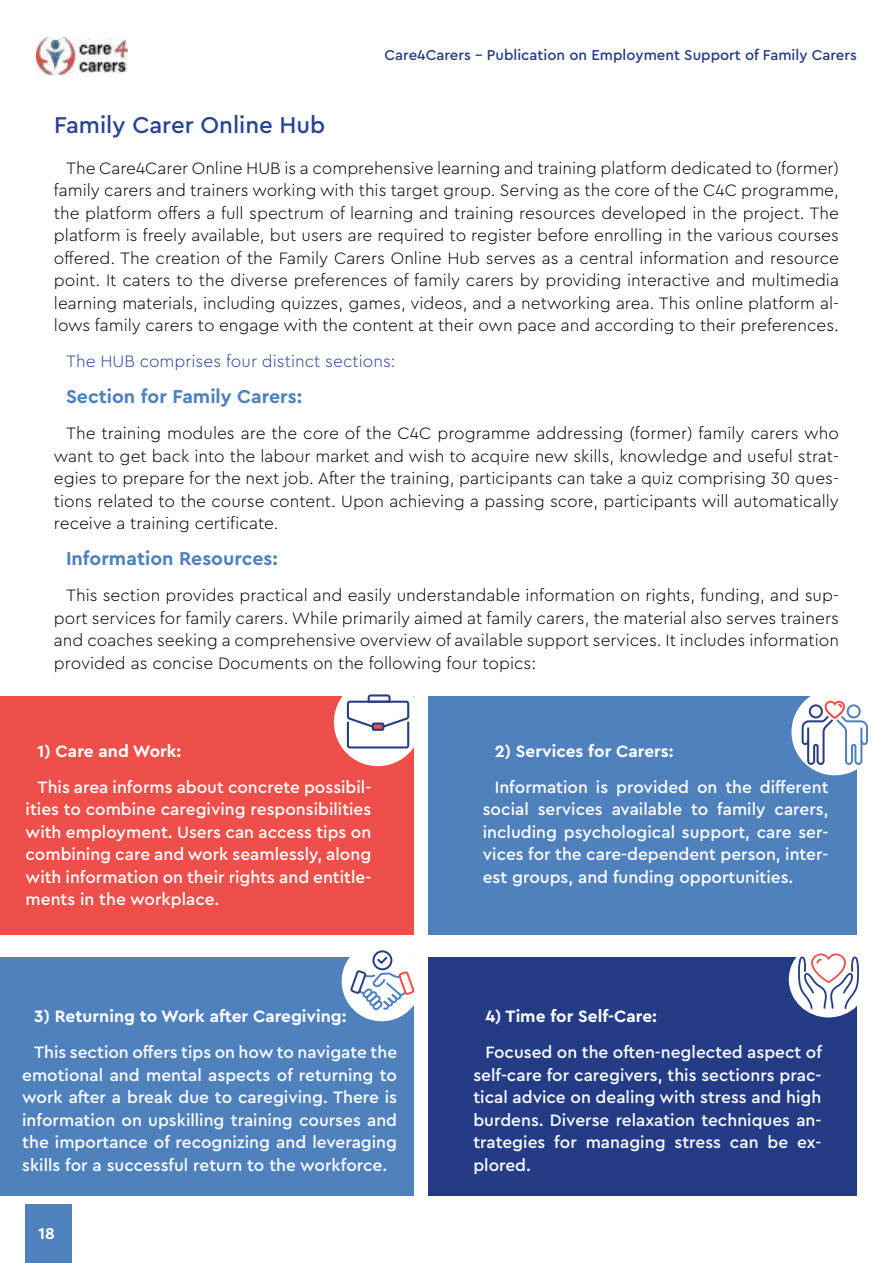
<style>
.page{position:relative;width:893px;height:1263px;background:#fff}
.page>*{position:absolute;margin:0;border:0;box-sizing:border-box;transform-origin:0 0}
.t1{font:500 24px "Cera Pro";color:#284595}
.t2{font:700 19.5px "Cera Pro";color:#4f81bc}
.t3{font:300 17.25px/22.5px "Cera Pro";color:#000;text-align:justify}
.t4{font:500 17.25px/22.5px "Cera Pro";color:#fff;text-align:justify}
.t5{font:700 17.25px "Cera Pro";color:#fff}
.t6{font:300 17.25px "Cera Pro";color:#284595}
.t7{font:700 16.5px "Cera Pro";color:#fff}
.t8{font:500 15px "Cera Pro";color:#263d84}
</style>
<div class="page">
<div style="left:25px;top:1204px;width:47px;height:59px;background:#4f82bc"></div>
<img style="left:36px;top:38px;width:92px;height:36px">
<div style="left:0;top:697px;width:413px;height:238px;background:#ee4f4a"></div>
<div style="left:428px;top:697px;width:428px;height:238px;background:#4f81bc"></div>
<div style="left:428px;top:957px;width:428px;height:239px;background:#243c85"></div>
<div style="left:0;top:957px;width:413px;height:239px;background:#4f81bc"></div>
<div style="left:789px;top:941px;width:79px;height:76px;background:#fff;border-radius:50%"></div>
<svg style="left:798px;top:953px;width:61px;height:56px"></svg>
<div style="left:791px;top:689px;width:87px;height:86px;background:#fff;border-radius:50%"></div>
<svg style="left:802px;top:701px;width:66px;height:64px"></svg>
<div style="left:334px;top:678px;width:88px;height:88px;background:#fff;border-radius:50%"></div>
<svg style="left:347px;top:694px;width:62px;height:54px"></svg>
<div style="left:342px;top:941px;width:80px;height:80px;background:#fff;border-radius:50%"></div>
<svg style="left:350px;top:950px;width:65px;height:60px"></svg>
<p class="t8" style="left:384px;top:45px;width:474px">Care4Carers - Publication on Employment Support of Family Carers</p>
<h1 class="t1" style="left:54px;top:109px;width:273px">Family Carer Online Hub</h1>
<p class="t3" style="left:54px;top:156px;width:786px;text-indent:12px">The Care4Carer Online HUB is a comprehensive learning and training platform dedicated to (former) family carers and trainers working with this target group. Serving as the core of the C4C programme, the platform offers a full spectrum of learning and training resources developed in the project. The platform is freely available, but users are required to register before enrolling in the various courses offered. The creation of the Family Carers Online Hub serves as a central information and resource point. It caters to the diverse preferences of family carers by providing interactive and multimedia learning materials, including quizzes, games, videos, and a networking area. This online platform al&shy;lows family carers to engage with the content at their own pace and according to their preferences.</p>
<p class="t6" style="left:66px;top:350px;width:331px">The HUB comprises four distinct sections:</p>
<p class="t2" style="left:66px;top:384px;width:238px">Section for Family Carers:</p>
<p class="t3" style="left:54px;top:421px;width:787px;text-indent:12px">The training modules are the core of the C4C programme addressing (former) family carers who want to get back into the labour market and wish to acquire new skills, knowledge and useful strat&shy;egies to prepare for the next job. After the training, participants can take a quiz comprising 30 ques&shy;tions related to the course content. Upon achieving a passing score, participants will automatically receive a training certificate.</p>
<p class="t2" style="left:66px;top:546px;width:213px">Information Resources:</p>
<p class="t3" style="left:54px;top:583px;width:786px;text-indent:12px">This section provides practical and easily understandable information on rights, funding, and sup&shy;port services for family carers. While primarily aimed at family carers, the material also serves trainers and coaches seeking a comprehensive overview of available support services. It includes information provided as concise Documents on the following four topics:</p>
<p class="t5" style="left:38px;top:739px;width:145px">1) Care and Work:</p>
<p class="t4" style="left:26px;top:775px;width:347px;text-indent:12px">This area informs about concrete possibil&shy;ities to combine caregiving responsibilities with employment. Users can access tips on combining care and work seamlessly, along with information on their rights and entitle&shy;ments in the workplace.</p>
<p class="t5" style="left:34px;top:1005px;width:314px">3) Returning to Work after Caregiving:</p>
<p class="t4" style="left:22px;top:1040px;width:376px;text-indent:12px">This section offers tips on how to navigate the emotional and mental aspects of returning to work after a break due to caregiving. There is information on upskilling training courses and the importance of recognizing and leveraging skills for a successful return to the workforce.</p>
<p class="t7" style="left:39px;top:1222px;width:18px">18</p>
<p class="t5" style="left:495px;top:739px;width:180px">2) Services for Carers:</p>
<p class="t4" style="left:483px;top:775px;width:347px;text-indent:12px">Information is provided on the different social services available to family carers, including psychological support, care ser&shy;vices for the care-dependent person, inter&shy;est groups, and funding opportunities.</p>
<p class="t5" style="left:485px;top:1005px;width:173px">4) Time for Self-Care:</p>
<p class="t4" style="left:473px;top:1040px;width:350px;text-indent:12px">Focused on the often-neglected aspect of self-care for caregivers, this sectionrs prac&shy;tical advice on dealing with stress and high burdens. Diverse relaxation techniques an&shy;trategies for managing stress can be ex&shy;plored.</p>
</div>
